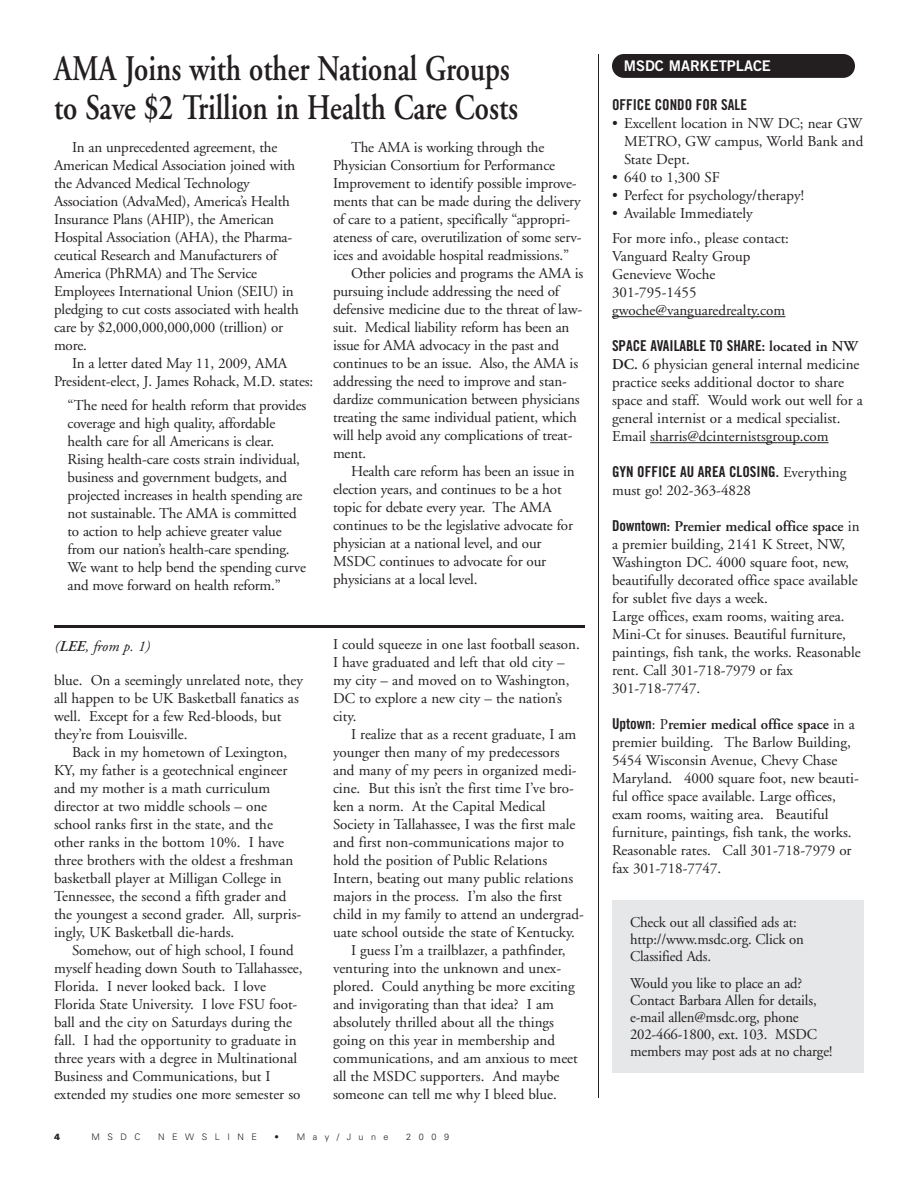
<style>
.page{position:relative;width:918px;height:1188px;background:#fff}
.page>*{position:absolute;margin:0;border:0;box-sizing:border-box;transform-origin:0 0}
.t1{font:600 36px/39px "Adobe Garamond";color:#231f20;scale:.8 1}
.t2{font:15px/18px "Adobe Garamond";color:#231f20}
.t3{font:15px "Trade Gothic Bold Cond Twenty";color:#231f20}
.t4{font:italic 15px "Adobe Garamond";color:#231f20}
.t5{font:14.7px "Trade Gothic Bold Two";color:#fff}
.t6{font:300 9px "Univers";letter-spacing:.835em;color:#231f20}
.t7{font:900 9px "Univers";color:#231f20}
.s1{font-weight:600}
.s2{font-family:"Adobe Garamond";font-weight:600}
.s3{font-family:"Adobe Garamond"}
.s4{font-family:"Trade Gothic Bold Cond Twenty"}
</style>
<div class="page">
<div style="left:612px;top:900px;width:252px;height:173px;background:#e6e7e8"></div>
<div style="left:612px;top:54px;width:243px;height:24px;background:#231f20;border-radius:12px"></div>
<hr style="left:612px;top:316px;width:61px;height:1px;background:#231f20">
<hr style="left:673px;top:316px;width:40px;height:1px;background:#231f20">
<svg style="left:713px;top:316px;width:72px;height:1px"></svg>
<hr style="left:650px;top:442px;width:128px;height:1px;background:#231f20">
<svg style="left:777px;top:442px;width:52px;height:1px"></svg>
<hr style="left:598px;top:54px;width:1px;height:1044px;background:#231f20">
<hr style="left:54px;top:625px;width:531px;height:3px;background:#231f20">
<h1 class="t1" style="left:54px;top:52px;width:582px">AMA Joins with other National Groups to Save $2 Trillion in Health Care Costs</h1>
<p class="t2" style="left:351px;top:139px;width:195px">The AMA is working through the</p>
<p class="t2" style="left:333px;top:157px;width:224px">Physician Consortium for Performance</p>
<p class="t2" style="left:333px;top:175px;width:245px">Improvement to identify possible improve-</p>
<p class="t2" style="left:333px;top:193px;width:249px">ments that can be made during the delivery</p>
<p class="t2" style="left:333px;top:211px;width:239px">of care to a patient, specifically “appropri-</p>
<p class="t2" style="left:333px;top:229px;width:250px">ateness of care, overutilization of some serv-</p>
<p class="t2" style="left:333px;top:247px;width:238px">ices and avoidable hospital readmissions.”</p>
<p class="t2" style="left:351px;top:265px;width:234px">Other policies and programs the AMA is</p>
<p class="t2" style="left:333px;top:283px;width:228px">pursuing include addressing the need of</p>
<p class="t2" style="left:333px;top:301px;width:251px">defensive medicine due to the threat of law-</p>
<p class="t2" style="left:333px;top:319px;width:238px">suit. Medical liability reform has been an</p>
<p class="t2" style="left:333px;top:337px;width:228px">issue for AMA advocacy in the past and</p>
<p class="t2" style="left:333px;top:355px;width:247px">continues to be an issue. Also, the AMA is</p>
<p class="t2" style="left:333px;top:373px;width:235px">addressing the need to improve and stan-</p>
<p class="t2" style="left:333px;top:391px;width:248px">dardize communication between physicians</p>
<p class="t2" style="left:333px;top:409px;width:245px">treating the same individual patient, which</p>
<p class="t2" style="left:333px;top:427px;width:241px">will help avoid any complications of treat-</p>
<p class="t2" style="left:333px;top:445px;width:35px">ment.</p>
<p class="t2" style="left:351px;top:463px;width:225px">Health care reform has been an issue in</p>
<p class="t2" style="left:333px;top:481px;width:230px">election years, and continues to be a hot</p>
<p class="t2" style="left:333px;top:499px;width:220px">topic for debate every year. The AMA</p>
<p class="t2" style="left:333px;top:517px;width:241px">continues to be the legislative advocate for</p>
<p class="t2" style="left:333px;top:535px;width:210px">physician at a national level, and our</p>
<p class="t2" style="left:333px;top:553px;width:215px">MSDC continues to advocate for our</p>
<p class="t2" style="left:333px;top:571px;width:146px">physicians at a local level.</p>
<p class="t2" style="left:54px;top:140px;width:246px;text-indent:18px">In an unprecedented agreement, the American Medical Association joined with the Advanced Medical Technology Association (AdvaMed), America’s Health Insurance Plans (AHIP), the American Hospital Association (AHA), the Pharma&shy;ceutical Research and Manufacturers of America (PhRMA) and The Service Employees International Union (SEIU) in pledging to cut costs associated with health care by $2,000,000,000,000 (trillion) or more.</p>
<p class="t2" style="left:54px;top:356px;width:261px;text-align:center">In a letter dated May 11, 2009, AMA<br>President-elect, J. James Rohack, M.D. states:</p>
<p class="t2" style="left:68px;top:398px;width:240px">“The need for health reform that provides coverage and high quality, affordable health care for all Americans is clear.<br>Rising health-care costs strain individual, business and government budgets, and projected increases in health spending are not sustainable. The AMA is committed to action to help achieve greater value from our nation’s health-care spending.<br>We want to help bend the spending curve and move forward on health reform.”</p>
<p class="t4" style="left:54px;top:640px;width:97px">(<span class="s1">LEE</span>, from p. 1)</p>
<p class="t2" style="left:54px;top:673px;width:250px">blue. On a seemingly unrelated note, they all happen to be UK Basketball fanatics as well. Except for a few Red-bloods, but they’re from Louisville.</p>
<p class="t2" style="left:54px;top:745px;width:249px;text-indent:18px">Back in my hometown of Lexington, KY, my father is a geotechnical engineer and my mother is a math curriculum director at two middle schools – one school ranks first in the state, and the other ranks in the bottom 10%. I have three brothers with the oldest a freshman basketball player at Milligan College in Tennessee, the second a fifth grader and the youngest a second grader. All, surpris&shy;ingly, UK Basketball die-hards.</p>
<p class="t2" style="left:54px;top:943px;width:250px;text-indent:18px">Somehow, out of high school, I found myself heading down South to Tallahassee, Florida. I never looked back. I love Florida State University. I love FSU foot&shy;ball and the city on Saturdays during the fall. I had the opportunity to graduate in three years with a degree in Multinational Business and Communications, but I extended my studies one more semester so</p>
<p class="t2" style="left:333px;top:637px;width:248px">I could squeeze in one last football season.<br>I have graduated and left that old city – my city – and moved on to Washington,<br>DC to explore a new city – the nation’s city.</p>
<p class="t2" style="left:351px;top:727px;width:227px">I realize that as a recent graduate, I am</p>
<p class="t2" style="left:333px;top:745px;width:228px">younger then many of my predecessors</p>
<p class="t2" style="left:333px;top:763px;width:245px">and many of my peers in organized medi-</p>
<p class="t2" style="left:333px;top:781px;width:242px">cine. But this isn’t the first time I’ve bro-</p>
<p class="t2" style="left:333px;top:799px;width:214px">ken a norm. At the Capital Medical</p>
<p class="t2" style="left:333px;top:817px;width:244px">Society in Tallahassee, I was the first male</p>
<p class="t2" style="left:333px;top:835px;width:233px">and first non-communications major to</p>
<p class="t2" style="left:333px;top:853px;width:216px">hold the position of Public Relations</p>
<p class="t2" style="left:333px;top:871px;width:242px">Intern, beating out many public relations</p>
<p class="t2" style="left:333px;top:889px;width:231px">majors in the process. I’m also the first</p>
<p class="t2" style="left:333px;top:907px;width:253px">child in my family to attend an undergrad-</p>
<p class="t2" style="left:333px;top:925px;width:244px">uate school outside the state of Kentucky.</p>
<p class="t2" style="left:351px;top:943px;width:216px">I guess I’m a trailblazer, a pathfinder,</p>
<p class="t2" style="left:333px;top:961px;width:230px">venturing into the unknown and unex-</p>
<p class="t2" style="left:333px;top:979px;width:243px">plored. Could anything be more exciting</p>
<p class="t2" style="left:333px;top:997px;width:222px">and invigorating than that idea? I am</p>
<p class="t2" style="left:333px;top:1015px;width:223px">absolutely thrilled about all the things</p>
<p class="t2" style="left:333px;top:1033px;width:224px">going on this year in membership and</p>
<p class="t2" style="left:333px;top:1051px;width:246px">communications, and am anxious to meet</p>
<p class="t2" style="left:333px;top:1069px;width:228px">all the MSDC supporters. And maybe</p>
<p class="t2" style="left:333px;top:1087px;width:226px">someone can tell me why I bleed blue.</p>
<p class="t7" style="left:54px;top:1134px;width:8px">4</p>
<p class="t6" style="left:92px;top:1134px;width:51px">MSDC</p>
<p class="t6" style="left:158px;top:1134px;width:100px">NEWSLINE</p>
<p class="t6" style="left:275px;top:1134px;width:115px">• May/June</p>
<p class="t6" style="left:406px;top:1134px;width:44px">2009</p>
<p class="t5" style="left:624px;top:61px;width:149px">MSDC MARKETPLACE</p>
<p class="t3" style="left:612px;top:99px;width:137px">OFFICE CONDO FOR SALE</p>
<p class="t2" style="left:624px;top:115px;width:241px;text-align:justify;text-indent:-12px">• Excellent location in NW DC; near GW METRO, GW campus, World Bank and State Dept.</p>
<p class="t2" style="left:612px;top:169px;width:109px">• 640 to 1,300 SF</p>
<p class="t2" style="left:612px;top:187px;width:193px">• Perfect for psychology/therapy!</p>
<p class="t2" style="left:612px;top:202px;width:179px;line-height:25.3px">• Available Immediately<br>For more info., please contact:</p>
<p class="t2" style="left:612px;top:249px;width:175px">Vanguard Realty Group<br>Genevieve Woche<br>301-795-1455 gwoche@vanguaredrealty.com</p>
<p class="t3" style="left:612px;top:340px;width:248px">SPACE AVAILABLE TO SHARE: <span class="s2">located in NW</span></p>
<p class="t2" style="left:612px;top:357px;width:252px"><span class="s1">DC.</span> 6 physician general internal medicine practice seeks additional doctor to share space and staff. Would work out well for a general internist or a medical specialist.<br>Email sharris@dcinternistsgroup.com</p>
<p class="t3" style="left:612px;top:466px;width:236px">GYN OFFICE AU AREA CLOSING. <span class="s3">Everything</span></p>
<p class="t2" style="left:612px;top:483px;width:141px">must go! 202-363-4828</p>
<p class="t2" style="left:612px;top:519px;width:250px"><span class="s4">Downtown:</span> <span class="s1">Premier medical office space</span> in a premier building, 2141 K Street, NW, Washington DC. 4000 square foot, new, beautifully decorated office space available for sublet five days a week.<br>Large offices, exam rooms, waiting area.<br>Mini-Ct for sinuses. Beautiful furniture, paintings, fish tank, the works. Reasonable rent. Call 301-718-7979 or fax 301-718-7747.</p>
<p class="t2" style="left:612px;top:717px;width:248px"><span class="s4">Uptown</span>: P<span class="s1">remier medical office space</span> in a premier building. The Barlow Building, 5454 Wisconsin Avenue, Chevy Chase Maryland. 4000 square foot, new beauti&shy;ful office space available. Large offices, exam rooms, waiting area. Beautiful furniture, paintings, fish tank, the works.<br>Reasonable rates. Call 301-718-7979 or fax 301-718-7747.</p>
<p class="t2" style="left:630px;top:915px;width:176px;line-height:17.1px">Check out all classified ads at: http://www.msdc.org. Click on<br>Classified Ads.</p>
<p class="t2" style="left:630px;top:976px;width:204px;line-height:17.1px">Would you like to place an ad?<br>Contact Barbara Allen for details, e-mail allen@msdc.org, phone<br>202-466-1800, ext. 103. MSDC members may post ads at no charge!</p>
</div>
